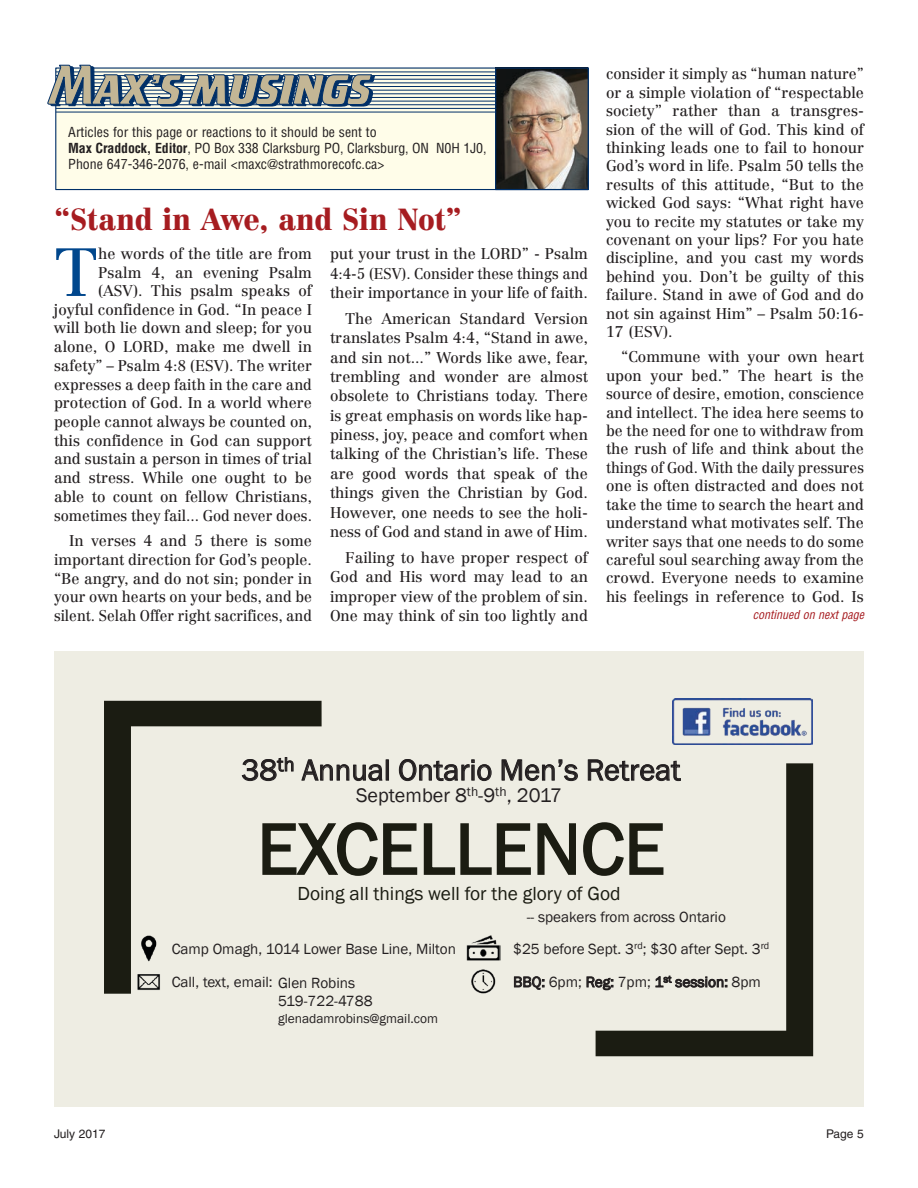
<style>
.page{position:relative;width:918px;height:1188px;background:#fff}
.page>*{position:absolute;margin:0;border:0;box-sizing:border-box;transform-origin:0 0}
.t1{font:74.25px "Franklin Gothic";color:#1b1c12}
.t2{font:66.9px "Centennial";color:#00478d}
.t3{font:30.45px "Franklin Gothic";color:#231f20}
.t4{font:900 30px "Centennial";letter-spacing:-.01em;color:#a61c20;scale:.95 1}
.t5{font:20.25px "Franklin Gothic";color:#231f20}
.t6{font:19.5px "Franklin Gothic";color:#1b1c12}
.t7{font:15.3px/18.5px "Centennial";color:#231f20;text-align:justify}
.t8{font:15.15px/18.9px "Franklin Gothic";color:#231f20}
.t9{font:condensed 13.5px/16.2px "Helvetica";color:#231f20}
.t10{font:13.5px "Franklin Gothic";color:#231f20}
.t11{font:italic condensed 12px "Helvetica";color:#a61c20}
.t12{font:12px "Helvetica";color:#231f20}
.s1{font-weight:700}
</style>
<div class="page">
<div style="left:54px;top:651px;width:810px;height:456px;background:#eeede3"></div>
<svg style="left:596px;top:763px;width:217px;height:293px"></svg>
<svg style="left:104px;top:701px;width:218px;height:293px"></svg>
<svg style="left:261px;top:821px;width:404px;height:56px"></svg>
<svg style="left:241px;top:757px;width:53px;height:24px"></svg>
<svg style="left:301px;top:759px;width:82px;height:22px"></svg>
<div style="left:386px;top:759px;width:3px;height:22px;border:1px solid #231f20"></div>
<svg style="left:399px;top:759px;width:93px;height:22px"></svg>
<svg style="left:501px;top:759px;width:77px;height:22px"></svg>
<svg style="left:587px;top:759px;width:94px;height:22px"></svg>
<img style="left:131px;top:931px;width:35px;height:34px">
<img style="left:466px;top:935px;width:34px;height:26px">
<img style="left:471px;top:969px;width:25px;height:25px">
<svg style="left:514px;top:976px;width:30px;height:14px"></svg>
<svg style="left:587px;top:976px;width:26px;height:14px"></svg>
<svg style="left:656px;top:976px;width:71px;height:12px"></svg>
<img style="left:136px;top:968px;width:26px;height:26px">
<img style="left:673px;top:698px;width:140px;height:47px">
<div style="left:56px;top:68px;width:532px;height:122px;background:#fffde9"></div>
<img style="left:497px;top:69px;width:90px;height:119px">
<hr style="left:56px;top:72px;width:440px;height:1px;background:#002f67">
<hr style="left:56px;top:75px;width:440px;height:1px;background:#002f67">
<hr style="left:56px;top:79px;width:440px;height:1px;background:#002f67">
<hr style="left:56px;top:83px;width:440px;height:1px;background:#002f67">
<hr style="left:56px;top:86px;width:440px;height:1px;background:#002f67">
<hr style="left:56px;top:90px;width:440px;height:1px;background:#002f67">
<hr style="left:56px;top:94px;width:440px;height:1px;background:#002f67">
<hr style="left:56px;top:97px;width:440px;height:1px;background:#002f67">
<hr style="left:56px;top:101px;width:440px;height:1px;background:#002f67">
<hr style="left:56px;top:104px;width:440px;height:1px;background:#002f67">
<hr style="left:56px;top:108px;width:440px;height:1px;background:#002f67">
<hr style="left:56px;top:112px;width:440px;height:1px;background:#002f67">
<svg style="left:47px;top:64px;width:328px;height:127px"></svg>
<div style="left:495px;top:67px;width:94px;height:123px;border:1px solid #002f67"></div>
<p class="t9" style="left:68px;top:123px;width:420px">Articles for this page or reactions to it should be sent to<br><span class="s1">Max Craddock, Editor</span>, PO Box 338 Clarksburg PO, Clarksburg, ON N0H 1J0,<br>Phone 647-346-2076, e-mail &lt;maxc@strathmorecofc.ca&gt;</p>
<h3 class="t4" style="left:54px;top:201px;width:431px">“Stand in Awe, and Sin Not”</h3>
<p class="t7" style="left:54px;top:244px;width:260px;text-align:right">he words of the title are from Psalm 4, an evening Psalm (ASV). This psalm speaks of<br>joyful confidence in God. “In peace I will both lie down and sleep; for you alone, O LORD, make me dwell in safety” – Psalm 4:8 (ESV). The writer expresses a deep faith in the care and protection of God. In a world where people cannot always be counted on, this confidence in God can support and sustain a person in times of trial and stress. While one ought to be able to count on fellow Christians, sometimes they fail... God never does.</p>
<p class="t7" style="left:54px;top:531px;width:260px;text-indent:15px">In verses 4 and 5 there is some important direction for God’s people. “Be angry, and do not sin; ponder in your own hearts on your beds, and be silent. Selah Offer right sacrifices, and</p>
<h2 class="t2" style="left:54px;top:233px;width:46px">T</h2>
<p class="t7" style="left:330px;top:244px;width:260px;line-height:19.4px">put your trust in the LORD” - Psalm 4:4-5 (ESV). Consider these things and their importance in your life of faith.</p>
<p class="t7" style="left:330px;top:309px;width:260px;line-height:19.4px;text-indent:15px">The American Standard Version translates Psalm 4:4, “Stand in awe, and sin not...” Words like awe, fear, trembling and wonder are almost obsolete to Christians today. There is great emphasis on words like hap&shy;piness, joy, peace and comfort when talking of the Christian’s life. These are good words that speak of the things given the Christian by God.<br>However, one needs to see the holi&shy;ness of God and stand in awe of Him.</p>
<p class="t7" style="left:330px;top:548px;width:260px;line-height:19.4px;text-indent:15px">Failing to have proper respect of God and His word may lead to an improper view of the problem of sin.<br>One may think of sin too lightly and</p>
<p class="t7" style="left:606px;top:65px;width:260px">consider it simply as “human nature” or a simple violation of “respectable society’’ rather than a transgres&shy;sion of the will of God. This kind of thinking leads one to fail to honour God’s word in life. Psalm 50 tells the results of this attitude, “But to the wicked God says: “What right have you to recite my statutes or take my covenant on your lips? For you hate discipline, and you cast my words behind you. Don’t be guilty of this failure. Stand in awe of God and do not sin against Him” – Psalm 50:16- 17 (ESV).</p>
<p class="t7" style="left:606px;top:348px;width:260px;text-indent:15px">“Commune with your own heart upon your bed.” The heart is the source of desire, emotion, conscience and intellect. The idea here seems to be the need for one to withdraw from the rush of life and think about the things of God. With the daily pressures one is often distracted and does not take the time to search the heart and understand what motivates self. The writer says that one needs to do some careful soul searching away from the crowd. Everyone needs to examine his feelings in reference to God. Is</p>
<p class="t11" style="left:753px;top:607px;width:113px">continued on next page</p>
<h3 class="t3" style="left:241px;top:751px;width:441px">38<sup>th</sup> Annual Ontario Men’s Retreat</h3>
<h3 class="t5" style="left:356px;top:782px;width:207px">September 8<sup>th</sup>-9<sup>th</sup>, 2017</h3>
<h1 class="t1" style="left:257px;top:803px;width:409px">EXCELLENCE</h1>
<p class="t6" style="left:298px;top:882px;width:325px">Doing all things well for the glory of God</p>
<p class="t8" style="left:527px;top:908px;width:201px">-- speakers from across Ontario</p>
<p class="t8" style="left:172px;top:939px;width:286px">Camp Omagh, 1014 Lower Base Line, Milton</p>
<p class="t8" style="left:513px;top:939px;width:258px">$25 before Sept. 3<sup>rd</sup>; $30 after Sept. 3<sup>rd</sup></p>
<p class="t8" style="left:513px;top:973px;width:249px">BBQ: 6pm; Reg: 7pm; 1<sup>st</sup> session: 8pm</p>
<p class="t8" style="left:278px;top:973px;width:96px;text-indent:-106px">Call, text, email: Glen Robins<br>519-722-4788</p>
<p class="t10" style="left:278px;top:1010px;width:162px">glenadamrobins@gmail.com</p>
<p class="t12" style="left:54px;top:1127px;width:53px">July 2017</p>
<p class="t12" style="left:826px;top:1127px;width:39px">Page 5</p>
</div>
